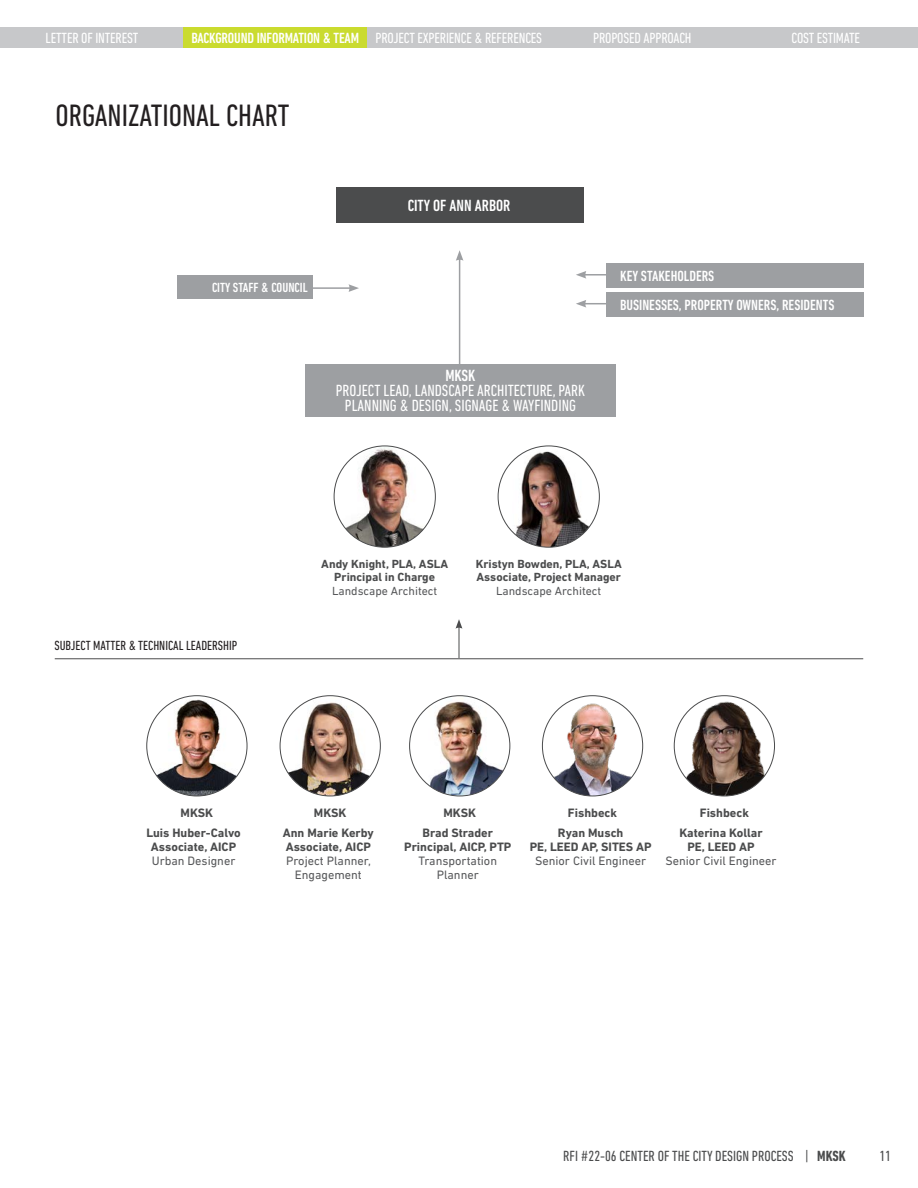
<style>
.page{position:relative;width:918px;height:1188px;background:#fff}
.page>*{position:absolute;margin:0;border:0;box-sizing:border-box;transform-origin:0 0}
.Headlines{font:condensed 31.5px "DIN Next LT Pro";color:#231f20}
.t1{font:condensed 16.5px/15px "DIN Next LT Pro";color:#fff;text-align:center}
.t2{font:500 condensed 16.5px "DIN Next LT Pro";color:#fff}
.t3{font:condensed 15px "DIN Next LT Pro";letter-spacing:-.01em;color:#fff}
.t4{font:500 condensed 15px "DIN Next LT Pro";color:#fff}
.t5{font:condensed 15px "DIN Next LT Pro";color:#4b4c4d}
.t6{font:condensed 13.5px "DIN Next LT Pro";color:#231f20}
.t7{font:500 condensed 13.5px "DIN Next LT Pro";color:#fff}
.bullets{font:700 12.45px "DIN Next LT Pro";color:#4b4c4d}
.bullets-2{font:12.45px "DIN Next LT Pro";color:#57585a}
.bullets-3{font:700 12px "DIN Next LT Pro";color:#4b4c4d}
.bullets-4{font:12px "DIN Next LT Pro";color:#57585a}
.s1{font-weight:500}
.s2{font-weight:700}
</style>
<div class="page">
<div style="left:0;top:27px;width:184px;height:20px;background:#c7c8ca"></div>
<div style="left:183px;top:27px;width:184px;height:20px;background:#cadb2f"></div>
<div style="left:367px;top:27px;width:184px;height:20px;background:#c7c8ca"></div>
<div style="left:550px;top:27px;width:184px;height:20px;background:#c7c8ca"></div>
<div style="left:734px;top:27px;width:184px;height:20px;background:#c7c8ca"></div>
<div style="left:306px;top:365px;width:310px;height:52px;background:#9d9fa2"></div>
<hr style="left:459px;top:626px;width:1px;height:32px;background:#4b4c4d">
<svg style="left:456px;top:619px;width:6px;height:10px"></svg>
<img style="left:334px;top:446px;width:101px;height:101px">
<hr style="left:584px;top:274px;width:146px;height:2px;background:#9d9fa2">
<svg style="left:576px;top:271px;width:10px;height:8px"></svg>
<div style="left:607px;top:263px;width:257px;height:25px;background:#9d9fa2"></div>
<hr style="left:459px;top:258px;width:1px;height:107px;background:#9d9fa2">
<svg style="left:456px;top:250px;width:7px;height:11px"></svg>
<hr style="left:312px;top:287px;width:39px;height:2px;background:#9d9fa2">
<svg style="left:349px;top:284px;width:10px;height:8px"></svg>
<div style="left:177px;top:275px;width:135px;height:24px;background:#9d9fa2"></div>
<img style="left:285px;top:696px;width:88px;height:100px">
<img style="left:417px;top:696px;width:93px;height:100px">
<img style="left:147px;top:696px;width:100px;height:100px;border-radius:50px">
<hr style="left:55px;top:658px;width:808px;height:1px;background:#4b4c4d">
<img style="left:685px;top:696px;width:81px;height:100px">
<img style="left:501px;top:446px;width:94px;height:101px">
<img style="left:554px;top:700px;width:77px;height:96px">
<div style="left:336px;top:187px;width:247px;height:36px;background:#4b4c4d"></div>
<hr style="left:584px;top:303px;width:146px;height:1px;background:#9d9fa2">
<svg style="left:576px;top:300px;width:10px;height:8px"></svg>
<div style="left:607px;top:292px;width:257px;height:25px;background:#9d9fa2"></div>
<p class="t3" style="left:46px;top:29px;width:94px">LETTER OF INTEREST</p>
<p class="t3" style="left:191px;top:29px;width:352px"><span class="s1">BACKGROUND INFORMATION &amp; TEAM</span> PROJECT EXPERIENCE &amp; REFERENCES</p>
<p class="t3" style="left:593px;top:29px;width:100px">PROPOSED APPROACH</p>
<p class="t3" style="left:792px;top:29px;width:70px">COST ESTIMATE</p>
<p class="Headlines" style="left:56px;top:97px;width:236px">ORGANIZATIONAL CHART</p>
<p class="t7" style="left:212px;top:280px;width:97px">CITY STAFF &amp; COUNCIL</p>
<p class="t2" style="left:408px;top:196px;width:104px">CITY OF ANN ARBOR</p>
<p class="t2" style="left:445px;top:366px;width:32px">MKSK</p>
<p class="t1" style="left:336px;top:383px;width:251px">PROJECT LEAD, LANDSCAPE ARCHITECTURE, PARK<br>PLANNING &amp; DESIGN, SIGNAGE &amp; WAYFINDING</p>
<p class="t4" style="left:620px;top:267px;width:96px">KEY STAKEHOLDERS</p>
<p class="t4" style="left:620px;top:296px;width:216px">BUSINESSES, PROPERTY OWNERS, RESIDENTS</p>
<p class="t6" style="left:54px;top:638px;width:184px">SUBJECT MATTER &amp; TECHNICAL LEADERSHIP</p>
<p class="bullets-3" style="left:321px;top:556px;width:128px">Andy Knight, PLA, ASLA</p>
<p class="bullets-3" style="left:334px;top:570px;width:102px">Principal in Charge</p>
<p class="bullets-4" style="left:332px;top:583px;width:107px">Landscape Architect</p>
<p class="bullets-3" style="left:476px;top:556px;width:147px">Kristyn Bowden, PLA, ASLA</p>
<p class="bullets-3" style="left:477px;top:570px;width:146px">Associate, Project Manager</p>
<p class="bullets-4" style="left:496px;top:583px;width:107px">Landscape Architect</p>
<p class="bullets" style="left:181px;top:805px;width:34px">MKSK</p>
<p class="bullets" style="left:314px;top:805px;width:34px">MKSK</p>
<p class="bullets" style="left:443px;top:805px;width:34px">MKSK</p>
<p class="bullets" style="left:146px;top:826px;width:96px">Luis Huber-Calvo</p>
<p class="bullets" style="left:151px;top:839px;width:87px">Associate, AICP</p>
<p class="bullets-2" style="left:152px;top:853px;width:85px">Urban Designer</p>
<p class="bullets" style="left:283px;top:826px;width:93px">Ann Marie Kerby</p>
<p class="bullets" style="left:286px;top:839px;width:87px">Associate, AICP</p>
<p class="bullets-2" style="left:286px;top:853px;width:86px">Project Planner,</p>
<p class="bullets-2" style="left:295px;top:867px;width:69px">Engagement</p>
<p class="bullets" style="left:423px;top:826px;width:72px">Brad Strader</p>
<p class="bullets" style="left:404px;top:839px;width:109px">Principal, AICP, PTP</p>
<p class="bullets-2" style="left:419px;top:853px;width:80px">Transportation</p>
<p class="bullets-2" style="left:437px;top:867px;width:44px">Planner</p>
<p class="bullets" style="left:568px;top:805px;width:51px">Fishbeck</p>
<p class="bullets" style="left:558px;top:826px;width:67px">Ryan Musch</p>
<p class="bullets" style="left:530px;top:839px;width:123px">PE, LEED AP, SITES AP</p>
<p class="bullets-2" style="left:535px;top:853px;width:113px">Senior Civil Engineer</p>
<p class="bullets" style="left:700px;top:805px;width:51px">Fishbeck</p>
<p class="bullets" style="left:679px;top:826px;width:85px">Katerina Kollar</p>
<p class="bullets" style="left:687px;top:839px;width:69px">PE, LEED AP</p>
<p class="bullets-2" style="left:665px;top:853px;width:113px">Senior Civil Engineer</p>
<p class="t5" style="left:563px;top:1147px;width:284px">RFI #22-06 CENTER OF THE CITY DESIGN PROCESS | <span class="s2">MKSK</span></p>
<p class="t5" style="left:879px;top:1147px;width:13px">11</p>
</div>
